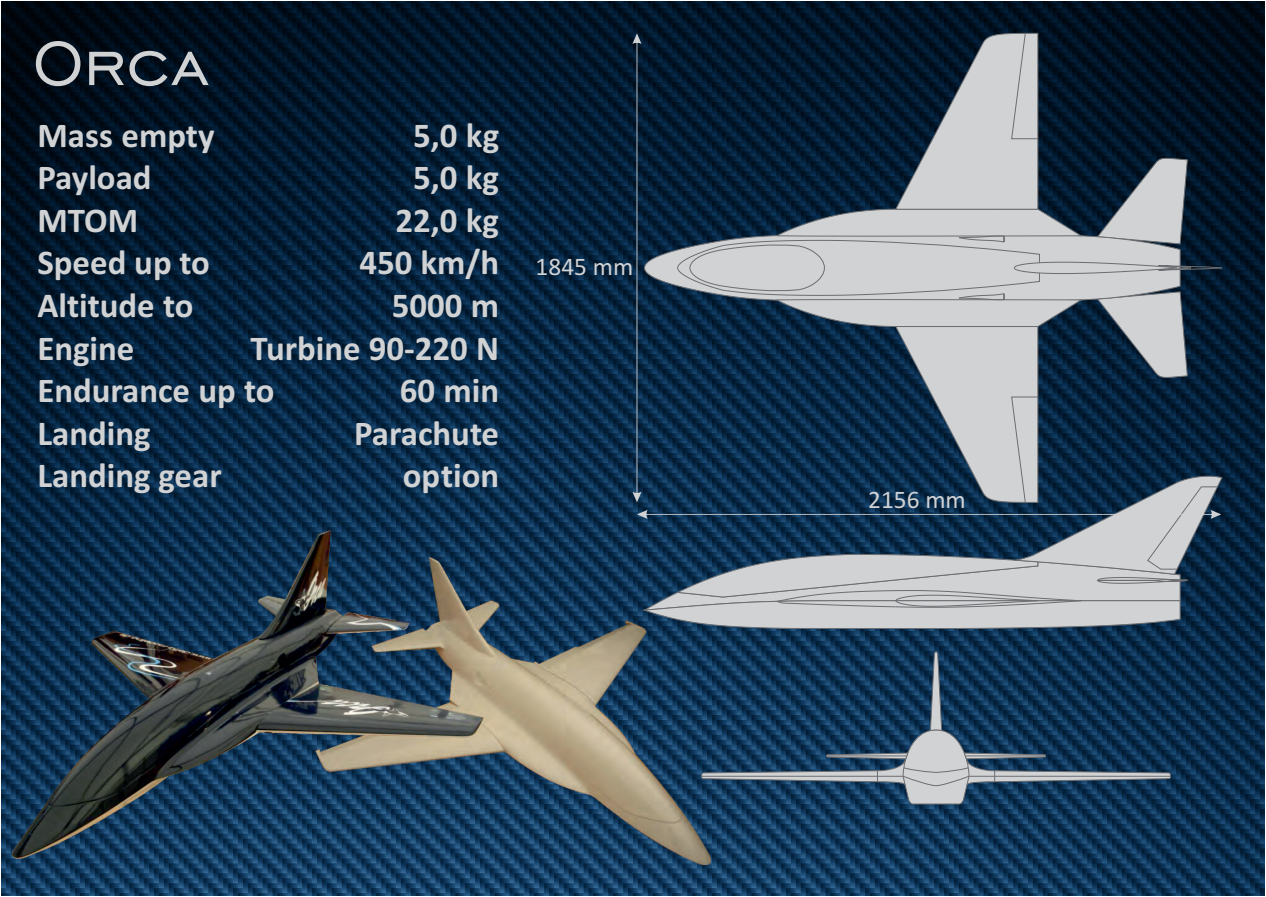
<style>
.page{position:relative;width:1266px;height:897px;background:#fff}
.page>*{position:absolute;margin:0;border:0;box-sizing:border-box;transform-origin:0 0}
.t1{font:79.8px "Engravers Gothic BT";color:#d1d2d4}
.t2{font:700 34.8px/42.6px "Calibri";color:#d1d2d4}
.t3{font:25.35px "Calibri";color:#d1d2d4}
</style>
<div class="page">
<img style="left:2px;top:2px;width:1262px;height:893px">
<img style="left:12px;top:530px;width:698px;height:334px">
<svg style="left:701px;top:650px;width:470px;height:154px"></svg>
<svg style="left:632px;top:33px;width:590px;height:595px"></svg>
<h1 class="t1" style="left:33px;top:24px;width:177px">Orca</h1>
<p class="t2" style="left:37px;top:117px;width:179px">Mass empty</p>
<p class="t2" style="left:413px;top:117px;width:88px">5,0 kg</p>
<p class="t2" style="left:37px;top:159px;width:116px">Payload</p>
<p class="t2" style="left:413px;top:159px;width:87px">5,0 kg</p>
<p class="t2" style="left:37px;top:202px;width:102px">MTOM</p>
<p class="t2" style="left:395px;top:202px;width:105px">22,0 kg</p>
<p class="t2" style="left:37px;top:244px;width:174px">Speed up to</p>
<p class="t2" style="left:360px;top:244px;width:141px">450 km/h</p>
<p class="t2" style="left:37px;top:287px;width:158px">Altitude to</p>
<p class="t2" style="left:392px;top:287px;width:109px">5000 m</p>
<p class="t2" style="left:37px;top:329px;width:99px">Engine</p>
<p class="t2" style="left:37px;top:329px;width:463px;text-indent:213px">Turbine 90-220 N<br>Endurance up to</p>
<p class="t2" style="left:400px;top:372px;width:101px">60 min</p>
<p class="t2" style="left:37px;top:414px;width:115px">Landing</p>
<p class="t2" style="left:354px;top:414px;width:147px">Parachute</p>
<p class="t2" style="left:37px;top:457px;width:186px">Landing gear</p>
<p class="t2" style="left:403px;top:457px;width:98px">option</p>
<p class="t3" style="left:536px;top:256px;width:99px">1845 mm</p>
<p class="t3" style="left:868px;top:489px;width:99px">2156 mm</p>
</div>
